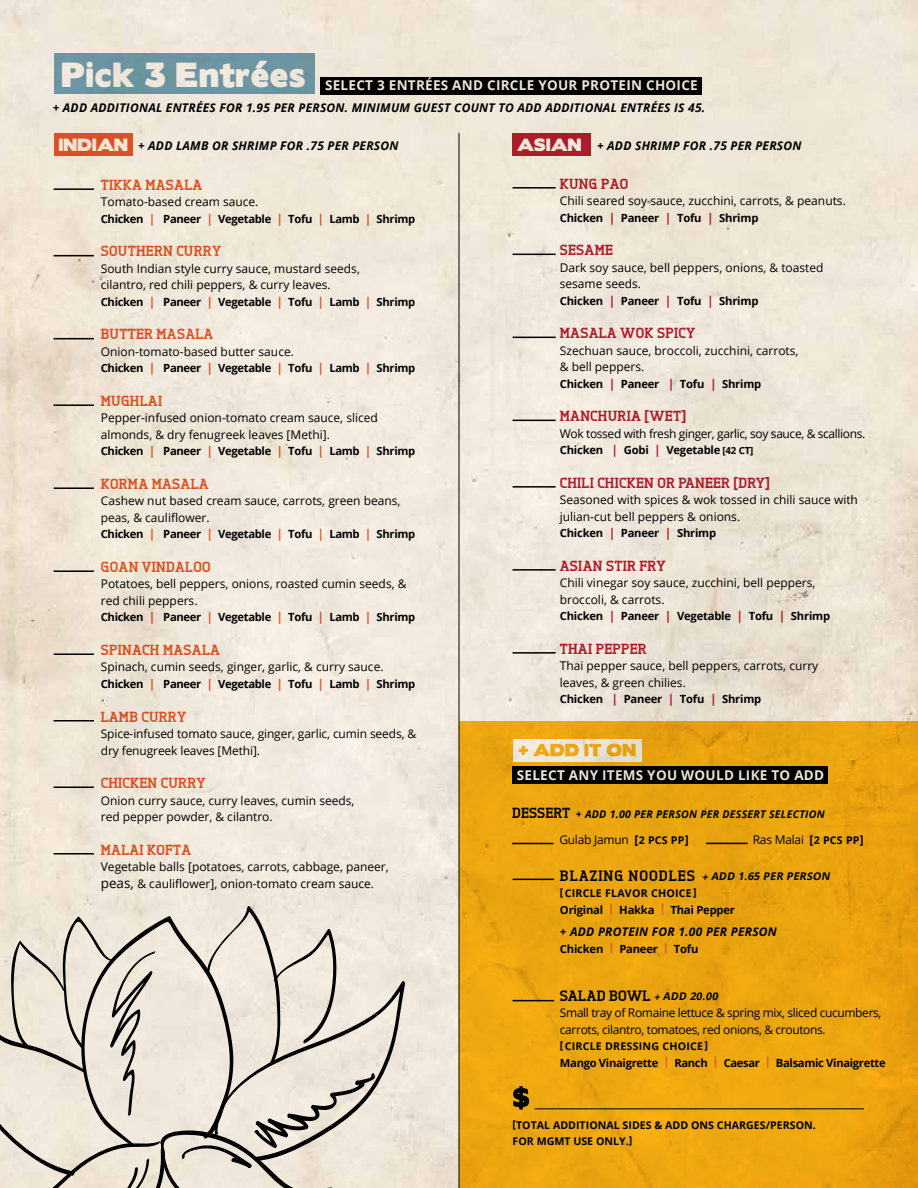
<style>
.page{position:relative;width:918px;height:1188px;background:#fff}
.page>*{position:absolute;margin:0;border:0;box-sizing:border-box;transform-origin:0 0}
.t1{font:31.05px "Boris Black Bloxx";letter-spacing:.03em;color:#fff}
.t2{font:800 15px "Tertre";letter-spacing:.02em;color:#000}
.t3{font:800 14.7px "Tertre";letter-spacing:.02em;color:#e85a2b}
.t4{font:800 14.7px "Tertre";letter-spacing:.02em;color:#b81f31}
.t5{font:700 13.5px "Open Sans";letter-spacing:.02em;color:#fff}
.t6{font:12px/16.5px "Open Sans";color:#000}
.t7{font:italic 700 12px "Open Sans";letter-spacing:.02em;color:#000}
.t8{font:12px/16.5px "Open Sans";letter-spacing:-.03em;color:#000}
.t9{font:12px "Open Sans";letter-spacing:-.02em;color:#000}
.t10{font:700 11.25px "Open Sans";letter-spacing:-.03em;color:#000}
.t11{font:700 10.65px/17.2px "Open Sans";letter-spacing:.02em;color:#000}
.t12{font:700 10.65px/15.8px "Open Sans";color:#000}
.t13{font:italic 700 10.65px "Open Sans";letter-spacing:.02em;color:#000}
.s1{font-family:"Boris Black Bloxx";font-weight:400;font-style:normal;font-size:15.9px;color:#fff}
.s2{font-size:12px;color:#e85a2b}
.s3{font-size:13.5px}
.s4{font-size:12px;color:#b81f31}
.s5{font-size:9.75px}
.s6{font-family:"Tertre";font-weight:800;font-style:normal;font-size:14.7px}
.s7{font-weight:700}
.s8{font-weight:700;font-size:10.65px}
.s9{font-family:"Tertre";font-weight:800;font-size:15px}
.s10{font-style:italic}
.s11{color:#e85a2b}
.s12{font-family:"Open Sans";font-weight:700;font-style:italic;font-size:10.65px}
</style>
<div class="page">
<img style="left:0;top:0;width:918px;height:1188px">
<h1 class="t1" style="left:62px;top:51px;width:246px">Pick 3 Entrées</h1>
<p class="t7" style="left:53px;top:99px;width:654px">+ ADD ADDITIONAL ENTRÉES FOR 1.95 PER PERSON. MINIMUM GUEST COUNT TO ADD ADDITIONAL ENTRÉES IS 45.</p>
<p class="t5" style="left:325px;top:76px;width:374px">SELECT 3 ENTRÉES AND CIRCLE YOUR PROTEIN CHOICE</p>
<p class="t7" style="left:59px;top:137px;width:341px"><span class="s1">INDIAN</span> + ADD LAMB OR SHRIMP FOR .75 PER PERSON</p>
<p class="t3" style="left:101px;top:176px;width:103px">TIKKA MASALA</p>
<p class="t6" style="left:101px;top:194px;width:159px">Tomato-based cream sauce.</p>
<p class="t10" style="left:101px;top:211px;width:316px">Chicken <span class="s2">|</span> Paneer <span class="s2">|</span> Vegetable <span class="s2">|</span> Tofu <span class="s2">|</span> Lamb <span class="s2">|</span> Shrimp</p>
<p class="t3" style="left:101px;top:242px;width:122px">SOUTHERN CURRY</p>
<p class="t6" style="left:101px;top:260px;width:261px">South Indian style curry sauce, mustard seeds, cilantro, red chili peppers, &amp; curry leaves.</p>
<p class="t10" style="left:101px;top:294px;width:316px">Chicken <span class="s2">|</span> Paneer <span class="s2">|</span> Vegetable <span class="s2">|</span> Tofu <span class="s2">|</span> Lamb <span class="s2">|</span> Shrimp</p>
<p class="t3" style="left:101px;top:325px;width:114px">BUTTER MASALA</p>
<p class="t6" style="left:101px;top:343px;width:195px">Onion-tomato-based butter sauce.</p>
<p class="t10" style="left:101px;top:360px;width:316px">Chicken <span class="s2">|</span> Paneer <span class="s2">|</span> Vegetable <span class="s2">|</span> Tofu <span class="s2">|</span> Lamb <span class="s2">|</span> Shrimp</p>
<p class="t3" style="left:101px;top:392px;width:63px">MUGHLAI</p>
<p class="t6" style="left:101px;top:410px;width:279px">Pepper-infused onion-tomato cream sauce, sliced almonds, &amp; dry fenugreek leaves [Methi].</p>
<p class="t10" style="left:101px;top:443px;width:316px">Chicken <span class="s2">|</span> Paneer <span class="s2">|</span> Vegetable <span class="s2">|</span> Tofu <span class="s2">|</span> Lamb <span class="s2">|</span> Shrimp</p>
<p class="t3" style="left:101px;top:475px;width:109px">KORMA MASALA</p>
<p class="t6" style="left:101px;top:493px;width:301px">Cashew nut based cream sauce, carrots, green beans, peas, &amp; cauliflower.</p>
<p class="t10" style="left:101px;top:526px;width:316px">Chicken <span class="s2">|</span> Paneer <span class="s2">|</span> Vegetable <span class="s2">|</span> Tofu <span class="s2">|</span> Lamb <span class="s2">|</span> Shrimp</p>
<p class="t3" style="left:101px;top:558px;width:111px">GOAN VINDALOO</p>
<p class="t6" style="left:101px;top:576px;width:307px">Potatoes, bell peppers, onions, roasted cumin seeds, &amp; red chili peppers.</p>
<p class="t10" style="left:101px;top:609px;width:316px">Chicken <span class="s2">|</span> Paneer <span class="s2">|</span> Vegetable <span class="s2">|</span> Tofu <span class="s2">|</span> Lamb <span class="s2">|</span> Shrimp</p>
<p class="t3" style="left:101px;top:641px;width:121px">SPINACH MASALA</p>
<p class="t6" style="left:101px;top:659px;width:284px">Spinach, cumin seeds, ginger, garlic, &amp; curry sauce.</p>
<p class="t10" style="left:101px;top:676px;width:316px">Chicken <span class="s2">|</span> Paneer <span class="s2">|</span> Vegetable <span class="s2">|</span> Tofu <span class="s2">|</span> Lamb <span class="s2">|</span> Shrimp</p>
<p class="t3" style="left:101px;top:707px;width:87px">LAMB CURRY</p>
<p class="t6" style="left:101px;top:725px;width:317px">Spice-infused tomato sauce, ginger, garlic, cumin seeds, &amp; dry fenugreek leaves [Methi].</p>
<p class="t3" style="left:101px;top:774px;width:106px">CHICKEN CURRY</p>
<p class="t6" style="left:101px;top:792px;width:255px">Onion curry sauce, curry leaves, cumin seeds, red pepper powder, &amp; cilantro.</p>
<p class="t3" style="left:101px;top:840px;width:92px">MALAI KOFTA</p>
<p class="t6" style="left:101px;top:858px;width:290px">Vegetable balls [potatoes, carrots, cabbage, paneer, <span class="s3">peas,</span> &amp; cauliflower], onion-tomato cream sauce.</p>
<p class="t7" style="left:517px;top:137px;width:286px"><span class="s1">ASIAN</span> + ADD SHRIMP FOR .75 PER PERSON</p>
<p class="t4" style="left:560px;top:174px;width:70px">KUNG PAO</p>
<p class="t6" style="left:560px;top:192px;width:288px">Chili seared soy sauce, zucchini, carrots, &amp; peanuts.</p>
<p class="t10" style="left:560px;top:210px;width:200px">Chicken <span class="s4">|</span> Paneer <span class="s4">|</span> Tofu <span class="s4">|</span> Shrimp</p>
<p class="t4" style="left:560px;top:241px;width:55px">SESAME</p>
<p class="t6" style="left:560px;top:259px;width:265px">Dark soy sauce, bell peppers, onions, &amp; toasted sesame seeds.</p>
<p class="t10" style="left:560px;top:293px;width:200px">Chicken <span class="s4">|</span> Paneer <span class="s4">|</span> Tofu <span class="s4">|</span> Shrimp</p>
<p class="t4" style="left:560px;top:324px;width:137px">MASALA WOK SPICY</p>
<p class="t6" style="left:560px;top:342px;width:240px">Szechuan sauce, broccoli, zucchini, carrots, &amp; bell peppers.</p>
<p class="t10" style="left:560px;top:376px;width:203px">Chicken <span class="s4">|</span> Paneer <span class="s4">|</span> Tofu <span class="s4">|</span> Shrimp</p>
<p class="t4" style="left:560px;top:407px;width:128px">MANCHURIA [WET]</p>
<p class="t8" style="left:560px;top:425px;width:307px">Wok tossed with fresh ginger, garlic, soy sauce, &amp; scallions.</p>
<p class="t10" style="left:560px;top:442px;width:195px">Chicken <span class="s4">|</span> Gobi <span class="s4">|</span> Vegetable <span class="s5">[42 CT]</span></p>
<p class="t4" style="left:560px;top:473px;width:212px">CHILI CHICKEN OR PANEER [DRY]</p>
<p class="t6" style="left:560px;top:491px;width:300px">Seasoned with spices &amp; wok tossed in chili sauce with julian-cut bell peppers &amp; onions.</p>
<p class="t10" style="left:560px;top:525px;width:158px">Chicken <span class="s4">|</span> Paneer <span class="s4">|</span> Shrimp</p>
<p class="t4" style="left:560px;top:556px;width:108px">ASIAN STIR FRY</p>
<p class="t6" style="left:560px;top:574px;width:257px">Chili vinegar soy sauce, zucchini, bell peppers, broccoli, &amp; carrots.</p>
<p class="t10" style="left:560px;top:608px;width:272px">Chicken <span class="s4">|</span> Paneer <span class="s4">|</span> Vegetable <span class="s4">|</span> Tofu <span class="s4">|</span> Shrimp</p>
<p class="t4" style="left:560px;top:639px;width:88px">THAI PEPPER</p>
<p class="t6" style="left:560px;top:657px;width:260px">Thai pepper sauce, bell peppers, carrots, curry leaves, &amp; green chilies.</p>
<p class="t10" style="left:560px;top:691px;width:203px">Chicken <span class="s4">|</span> Paneer <span class="s4">|</span> Tofu <span class="s4">|</span> Shrimp</p>
<p class="t5" style="left:517px;top:765px;width:309px">SELECT ANY ITEMS YOU WOULD LIKE TO ADD</p>
<p class="t13" style="left:512px;top:806px;width:314px"><span class="s6">DESSERT</span> + ADD 1.00 PER PERSON PER DESSERT SELECTION</p>
<p class="t9" style="left:559px;top:832px;width:131px">Gulab Jamun <span class="s7">[</span><span class="s8">2 PCS PP</span><span class="s7">]</span></p>
<p class="t9" style="left:753px;top:832px;width:112px">Ras Malai <span class="s7">[</span><span class="s8">2 PCS PP</span><span class="s7">]</span></p>
<p class="t11" style="left:560px;top:867px;width:274px"><span class="s9">BLAZING NOODLES</span> <span class="s10">+ ADD 1.65 PER PERSON </span>[CIRCLE FLAVOR CHOICE]</p>
<p class="t10" style="left:560px;top:902px;width:177px">Original <span class="s11">|</span> Hakka <span class="s11">|</span> Thai Pepper</p>
<p class="t7" style="left:560px;top:923px;width:219px">+ ADD PROTEIN FOR 1.00 PER PERSON</p>
<p class="t10" style="left:560px;top:941px;width:140px">Chicken <span class="s11">|</span> Paneer <span class="s11">|</span> Tofu</p>
<p class="t2" style="left:560px;top:986px;width:162px">SALAD BOWL <span class="s12">+ ADD 20.00</span></p>
<p class="t8" style="left:560px;top:1004px;width:323px">Small tray of Romaine lettuce &amp; spring mix, sliced cucumbers, carrots, cilantro, tomatoes, red onions, &amp; croutons.</p>
<p class="t11" style="left:560px;top:1037px;width:149px">[CIRCLE DRESSING CHOICE]</p>
<p class="t10" style="left:560px;top:1055px;width:327px">Mango Vinaigrette <span class="s11">|</span> Ranch <span class="s11">|</span> Caesar <span class="s11">|</span> Balsamic Vinaigrette</p>
<p class="t12" style="left:513px;top:1117px;width:305px">[TOTAL ADDITIONAL SIDES &amp; ADD ONS CHARGES/PERSON.<br>FOR MGMT USE ONLY.]</p>
</div>
